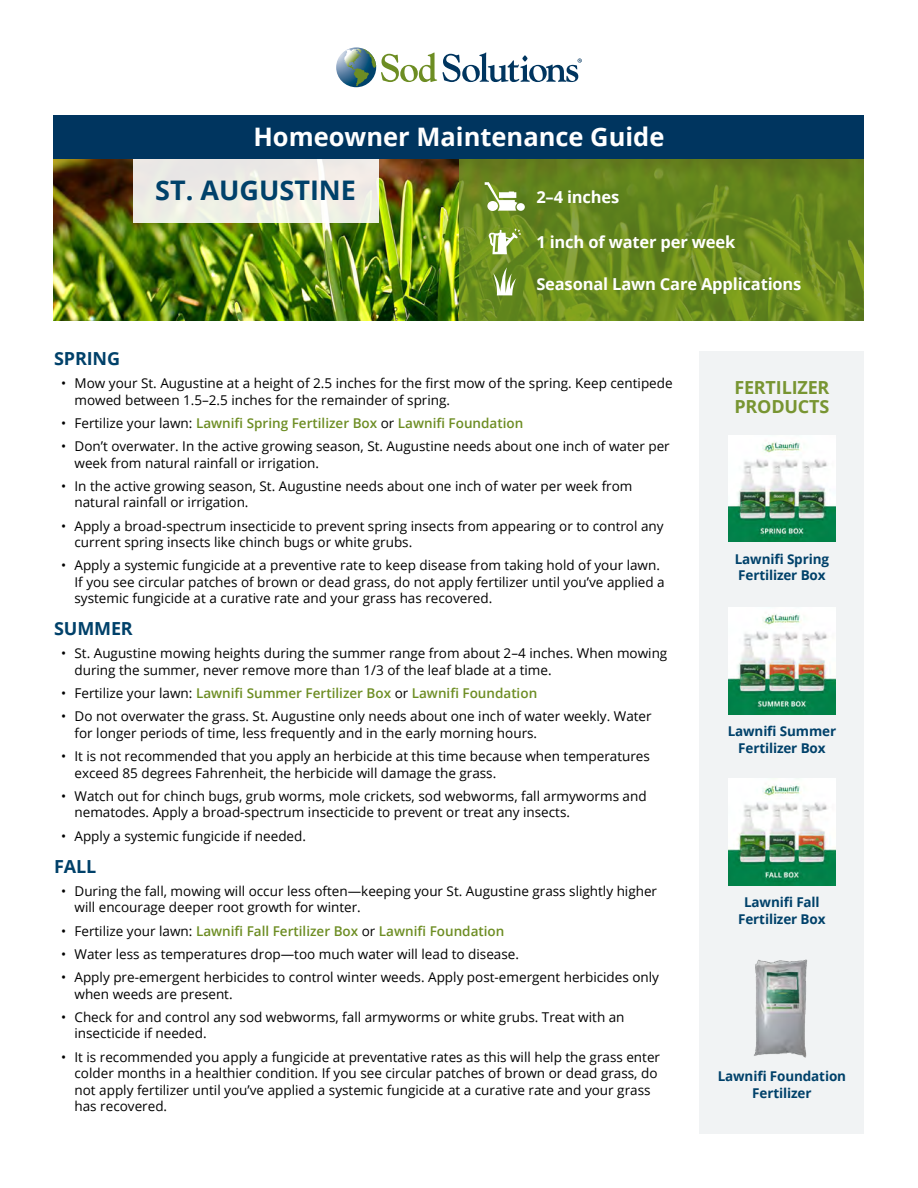
<style>
.page{position:relative;width:918px;height:1188px;background:#fff}
.page>*{position:absolute;margin:0;border:0;box-sizing:border-box;transform-origin:0 0}
.t1{font:700 27px "Open Sans";color:#00416a}
.t2{font:700 25.5px "Open Sans";color:#fff}
.t3{font:700 18px/19.5px "Open Sans";letter-spacing:-.01em;color:#789532}
.t4{font:700 18px "Open Sans";letter-spacing:-.01em;color:#00416a}
.t5{font:700 16.5px "Open Sans";letter-spacing:-.01em;color:#fff}
.t6{font:13.5px/16.5px "Open Sans";color:#000}
.t7{font:600 13.5px "Open Sans";color:#6d8d23}
.t8{font:700 13.5px/16.5px "Open Sans";letter-spacing:-.01em;color:#00416a;text-align:center}
.s1{font-weight:400;color:#000}
</style>
<div class="page">
<img style="left:54px;top:158px;width:405px;height:163px">
<svg style="left:459px;top:158px;width:405px;height:163px;background:#67871e"></svg>
<svg style="left:133px;top:158px;width:245px;height:65px;background:#ebeae4"></svg>
<div style="left:54px;top:115px;width:810px;height:43px;background:#00355f"></div>
<div style="left:700px;top:351px;width:164px;height:783px;background:#f1f3f4"></div>
<svg style="left:336px;top:47px;width:40px;height:40px"></svg>
<svg style="left:344px;top:48px;width:238px;height:38px"></svg>
<div style="left:517px;top:203px;width:8px;height:8px;background:#fff;border-radius:50%"></div>
<svg style="left:485px;top:182px;width:33px;height:29px"></svg>
<svg style="left:489px;top:229px;width:32px;height:25px"></svg>
<svg style="left:493px;top:267px;width:23px;height:28px"></svg>
<img style="left:753px;top:959px;width:55px;height:99px">
<img style="left:728px;top:779px;width:107px;height:107px">
<img style="left:728px;top:608px;width:107px;height:106px">
<img style="left:728px;top:435px;width:107px;height:107px">
<h2 class="t2" style="left:253px;top:119px;width:413px">Homeowner Maintenance Guide</h2>
<h1 class="t1" style="left:155px;top:171px;width:202px">ST. AUGUSTINE</h1>
<p class="t5" style="left:536px;top:186px;width:85px">2–4 inches</p>
<p class="t5" style="left:536px;top:231px;width:200px">1 inch of water per week</p>
<p class="t5" style="left:536px;top:273px;width:267px">Seasonal Lawn Care Applications</p>
<h3 class="t4" style="left:54px;top:346px;width:67px">SPRING</h3>
<p class="t6" style="left:75px;top:375px;width:600px;text-indent:-14px">• Mow your St. Augustine at a height of 2.5 inches for the first mow of the spring. Keep centipede mowed between 1.5–2.5 inches for the remainder of spring.</p>
<p class="t7" style="left:61px;top:414px;width:464px"><span class="s1">• Fertilize your lawn:</span> Lawnifi Spring Fertilizer Box <span class="s1">or</span> Lawnifi Foundation</p>
<p class="t6" style="left:75px;top:438px;width:597px;text-indent:-14px">• Don’t overwater. In the active growing season, St. Augustine needs about one inch of water per week from natural rainfall or irrigation.</p>
<p class="t6" style="left:75px;top:477px;width:559px;text-indent:-14px">• In the active growing season, St. Augustine needs about one inch of water per week from natural rainfall or irrigation.</p>
<p class="t6" style="left:75px;top:517px;width:591px;text-indent:-14px">• Apply a broad-spectrum insecticide to prevent spring insects from appearing or to control any current spring insects like chinch bugs or white grubs.</p>
<p class="t6" style="left:75px;top:557px;width:592px;text-indent:-14px">• Apply a systemic fungicide at a preventive rate to keep disease from taking hold of your lawn.<br>If you see circular patches of brown or dead grass, do not apply fertilizer until you’ve applied a systemic fungicide at a curative rate and your grass has recovered.</p>
<h3 class="t4" style="left:54px;top:616px;width:80px">SUMMER</h3>
<p class="t6" style="left:75px;top:645px;width:594px;text-indent:-14px">• St. Augustine mowing heights during the summer range from about 2–4 inches. When mowing during the summer, never remove more than 1/3 of the leaf blade at a time.</p>
<p class="t7" style="left:61px;top:684px;width:478px"><span class="s1">• Fertilize your lawn:</span> Lawnifi Summer Fertilizer Box <span class="s1">or</span> Lawnifi Foundation</p>
<p class="t6" style="left:75px;top:708px;width:579px;text-indent:-14px">• Do not overwater the grass. St. Augustine only needs about one inch of water weekly. Water for longer periods of time, less frequently and in the early morning hours.</p>
<p class="t6" style="left:75px;top:748px;width:577px;text-indent:-14px">• It is not recommended that you apply an herbicide at this time because when temperatures exceed 85 degrees Fahrenheit, the herbicide will damage the grass.</p>
<p class="t6" style="left:75px;top:787px;width:574px;text-indent:-14px">• Watch out for chinch bugs, grub worms, mole crickets, sod webworms, fall armyworms and nematodes. Apply a broad-spectrum insecticide to prevent or treat any insects.</p>
<p class="t6" style="left:61px;top:827px;width:247px">• Apply a systemic fungicide if needed.</p>
<h3 class="t4" style="left:54px;top:853px;width:44px">FALL</h3>
<p class="t6" style="left:75px;top:882px;width:584px;text-indent:-14px">• During the fall, mowing will occur less often—keeping your St. Augustine grass slightly higher will encourage deeper root growth for winter.</p>
<p class="t7" style="left:61px;top:922px;width:445px"><span class="s1">• Fertilize your lawn:</span> Lawnifi Fall Fertilizer Box <span class="s1">or</span> Lawnifi Foundation</p>
<p class="t6" style="left:61px;top:945px;width:460px">• Water less as temperatures drop—too much water will lead to disease.</p>
<p class="t6" style="left:75px;top:969px;width:586px;text-indent:-14px">• Apply pre-emergent herbicides to control winter weeds. Apply post-emergent herbicides only when weeds are present.</p>
<p class="t6" style="left:75px;top:1008px;width:552px;text-indent:-14px">• Check for and control any sod webworms, fall armyworms or white grubs. Treat with an insecticide if needed.</p>
<p class="t6" style="left:75px;top:1048px;width:587px;text-indent:-14px">• It is recommended you apply a fungicide at preventative rates as this will help the grass enter colder months in a healthier condition. If you see circular patches of brown or dead grass, do not apply fertilizer until you’ve applied a systemic fungicide at a curative rate and your grass has recovered.</p>
<h3 class="t3" style="left:734px;top:377px;width:97px">FERTILIZER<br>PRODUCTS</h3>
<p class="t8" style="left:735px;top:550px;width:96px;text-align:left">Lawnifi Spring<br>Fertilizer Box</p>
<p class="t8" style="left:728px;top:723px;width:110px">Lawnifi Summer<br>Fertilizer Box</p>
<p class="t8" style="left:738px;top:894px;width:89px">Lawnifi Fall<br>Fertilizer Box</p>
<p class="t8" style="left:718px;top:1068px;width:130px">Lawnifi Foundation<br>Fertilizer</p>
</div>
